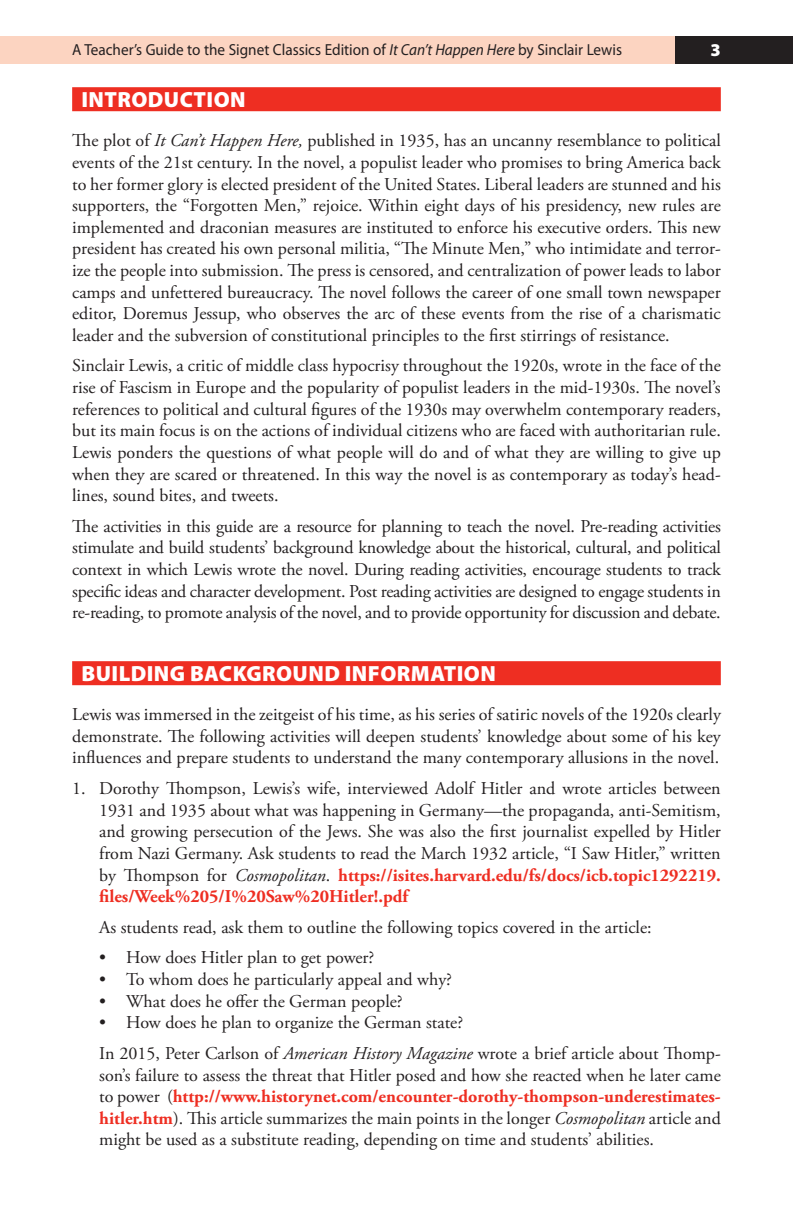
<style>
.page{position:relative;width:793px;height:1225px;background:#fff}
.page>*{position:absolute;margin:0;border:0;box-sizing:border-box;transform-origin:0 0}
.t1{font:900 22px "Myriad Pro";letter-spacing:.02em;color:#fff}
.t2{font:18px/21.6px "Adobe Garamond Pro";color:#231f20;text-align:justify}
.t3{font:900 18px "Myriad Pro";color:#fff}
.t4{font:16px "Myriad Pro";color:#231f20;scale:.95 1}
.s1{font-style:italic}
.s2{font-weight:700;color:#ee2e22}
</style>
<div class="page">
<div style="left:0;top:36px;width:675px;height:27px;background:#fcd4c1"></div>
<div style="left:675px;top:36px;width:117px;height:27px;background:#231f20"></div>
<div style="left:72px;top:87px;width:648px;height:24px;background:#ee2e22"></div>
<div style="left:72px;top:661px;width:648px;height:24px;background:#ee2e22"></div>
<p class="t4" style="left:72px;top:39px;width:580px">A Teacher’s Guide to the Signet Classics Edition of <span class="s1">It Can’t Happen Here</span> by Sinclair Lewis</p>
<p class="t3" style="left:710px;top:38px;width:12px">3</p>
<p class="t1" style="left:81px;top:84px;width:149px">INTRODUCTION</p>
<p class="t2" style="left:72px;top:130px;width:650px">The plot of <span class="s1">It Can’t Happen Here,</span> published in 1935, has an uncanny resemblance to political events of the 21st century. In the novel, a populist leader who promises to bring America back to her former glory is elected president of the United States. Liberal leaders are stunned and his supporters, the “Forgotten Men,” rejoice. Within eight days of his presidency, new rules are implemented and draconian measures are instituted to enforce his executive orders. This new president has created his own personal militia, “The Minute Men,” who intimidate and terror&shy;ize the people into submission. The press is censored, and centralization of power leads to labor camps and unfettered bureaucracy. The novel follows the career of one small town newspaper editor, Doremus Jessup, who observes the arc of these events from the rise of a charismatic leader and the subversion of constitutional principles to the first stirrings of resistance.</p>
<p class="t2" style="left:72px;top:355px;width:650px">Sinclair Lewis, a critic of middle class hypocrisy throughout the 1920s, wrote in the face of the rise of Fascism in Europe and the popularity of populist leaders in the mid-1930s. The novel’s references to political and cultural figures of the 1930s may overwhelm contemporary readers, but its main focus is on the actions of individual citizens who are faced with authoritarian rule.<br>Lewis ponders the questions of what people will do and of what they are willing to give up when they are scared or threatened. In this way the novel is as contemporary as today’s head&shy;lines, sound bites, and tweets.</p>
<p class="t2" style="left:72px;top:516px;width:650px">The activities in this guide are a resource for planning to teach the novel. Pre-reading activities stimulate and build students’ background knowledge about the historical, cultural, and political context in which Lewis wrote the novel. During reading activities, encourage students to track specific ideas and character development. Post reading activities are designed to engage students in re-reading, to promote analysis of the novel, and to provide opportunity for discussion and debate.</p>
<p class="t1" style="left:81px;top:658px;width:286px">BUILDING BACKGROUND INFO</p>
<p class="t1" style="left:397px;top:658px;width:83px">RMATION</p>
<p class="t2" style="left:72px;top:704px;width:650px">Lewis was immersed in the zeitgeist of his time, as his series of satiric novels of the 1920s clearly demonstrate. The following activities will deepen students’ knowledge about some of his key influences and prepare students to understand the many contemporary allusions in the novel.</p>
<p class="t2" style="left:99px;top:778px;width:623px;text-indent:-27px">1. Dorothy Thompson, Lewis’s wife, interviewed Adolf Hitler and wrote articles between 1931 and 1935 about what was happening in Germany—the propaganda, anti-Semitism, and growing persecution of the Jews. She was also the first journalist expelled by Hitler from Nazi Germany. Ask students to read the March 1932 article, “I Saw Hitler,” written by Thompson for <span class="s1">Cosmopolitan</span>. <span class="s2">https://isites.harvard.edu/fs/docs/icb.topic1292219. files/Week%205/I%20Saw%20Hitler!.pdf</span></p>
<p class="t2" style="left:99px;top:916px;width:553px">As students read, ask them to outline the following topics covered in the article:</p>
<p class="t2" style="left:99px;top:947px;width:276px">• How does Hitler plan to get power?</p>
<p class="t2" style="left:99px;top:969px;width:354px">• To whom does he particularly appeal and why?</p>
<p class="t2" style="left:99px;top:990px;width:305px">• What does he offer the German people?</p>
<p class="t2" style="left:99px;top:1007px;width:623px;line-height:30.6px">• How does he plan to organize the German state?<br>In 2015, Peter Carlson of <span class="s1">American History Magazine</span> wrote a brief article about Thomp-</p>
<p class="t2" style="left:99px;top:1064px;width:623px">son’s failure to assess the threat that Hitler posed and how she reacted when he later came to power (<span class="s2">http://www.historynet.com/encounter-dorothy-thompson-underestimates&shy;hitler.htm</span>). This article summarizes the main points in the longer <span class="s1">Cosmopolitan</span> article and might be used as a substitute reading, depending on time and students’ abilities.</p>
</div>
